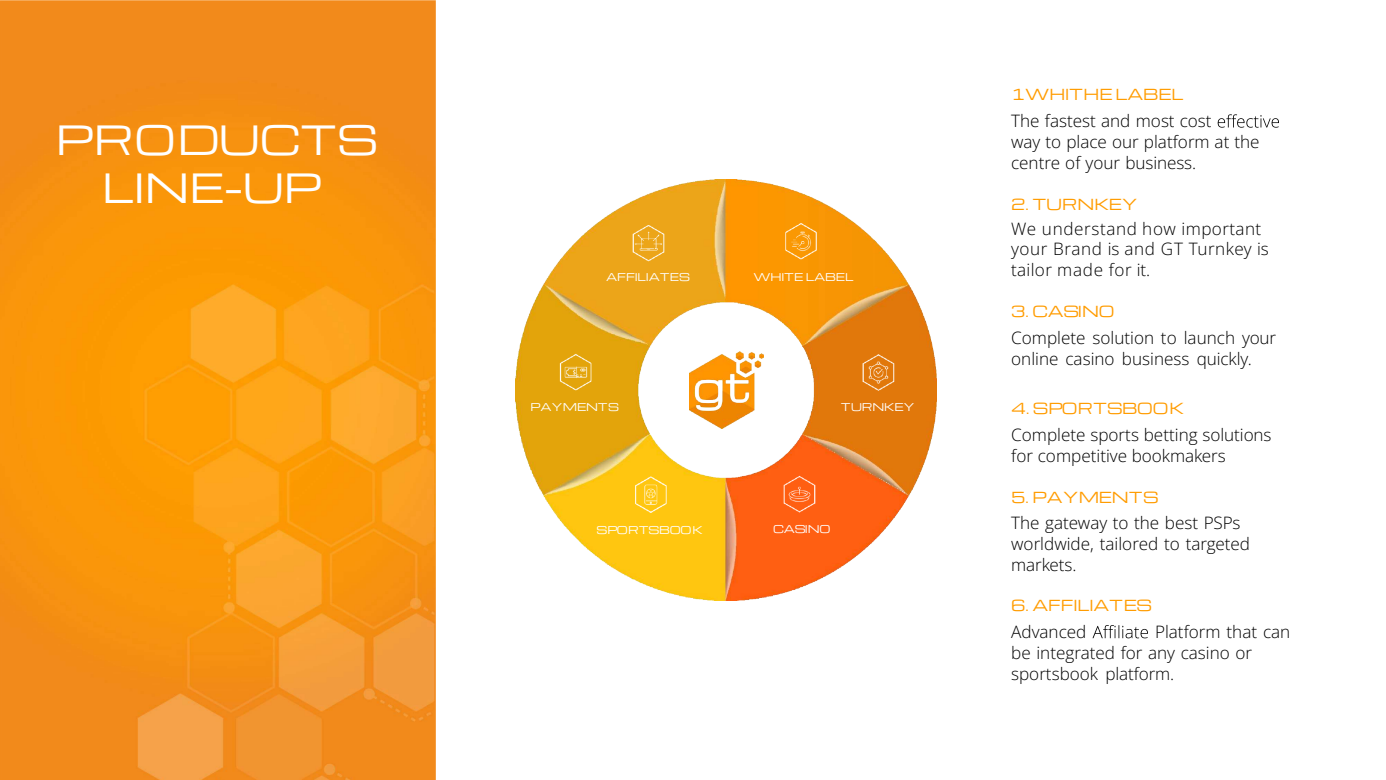
<style>
.page{position:relative;width:1386px;height:780px;background:#fff}
.page>*{position:absolute;margin:0;border:0;box-sizing:border-box;transform-origin:0 0}
.t1{font:39.38px/47.7px "Michroma";letter-spacing:-.005em;color:#fff;text-align:center}
.t2{font:300 17.15px/20.7px "Open Sans";color:#000}
.t3{font:300 17.15px/20.7px "Open Sans";letter-spacing:.03em;color:#000}
.t4{font:14.88px "Michroma";letter-spacing:-.005em;color:#ff9c01}
.t5{font:10.5px "Michroma";letter-spacing:-.01em;color:#fff}
</style>
<div class="page">
<img style="left:0;top:0;width:435px;height:779px">
<img style="left:515px;top:179px;width:422px;height:421px">
<svg style="left:1217px;top:114px;width:61px;height:14px"></svg>
<svg style="left:1092px;top:625px;width:55px;height:13px"></svg>
<h1 class="t1" style="left:56px;top:117px;width:324px">PRODUCTS<br>LINE-UP</h1>
<p class="t5" style="left:606px;top:271px;width:85px">AFFILIATES</p>
<p class="t5" style="left:753px;top:271px;width:102px">WHITE LABEL</p>
<p class="t5" style="left:530px;top:401px;width:90px">PAYMENTS</p>
<p class="t5" style="left:840px;top:401px;width:75px">TURNKEY</p>
<p class="t5" style="left:596px;top:523px;width:108px">SPORTSBOOK</p>
<p class="t5" style="left:773px;top:523px;width:59px">CASINO</p>
<p class="t4" style="left:1011px;top:86px;width:174px">1. WHITHE LABEL</p>
<p class="t2" style="left:1011px;top:110px;width:250px">The fastest and most cost<br>way to place our platform at the centre of your business.</p>
<p class="t4" style="left:1011px;top:196px;width:128px">2. TURNKEY</p>
<p class="t3" style="left:1011px;top:217px;width:259px">We understand how important your Brand is and GT Turnkey is tailor made for it.</p>
<p class="t4" style="left:1011px;top:303px;width:105px">3. CASINO</p>
<p class="t2" style="left:1011px;top:327px;width:266px">Complete solution to launch your online casino business quickly.</p>
<p class="t4" style="left:1011px;top:400px;width:174px">4. SPORTSBOOK</p>
<p class="t2" style="left:1011px;top:424px;width:262px">Complete sports betting solutions for competitive bookmakers</p>
<p class="t4" style="left:1011px;top:488px;width:149px">5. PAYMENTS</p>
<p class="t2" style="left:1011px;top:512px;width:240px">The gateway to the best PSPs worldwide, tailored to targeted markets.</p>
<p class="t4" style="left:1011px;top:597px;width:142px">6. AFFILIATES</p>
<p class="t2" style="left:1011px;top:621px;width:77px">Advanced</p>
<p class="t2" style="left:1011px;top:621px;width:280px;text-indent:144px">Platform that can be integrated for any casino or sportsbook platform.</p>
</div>
